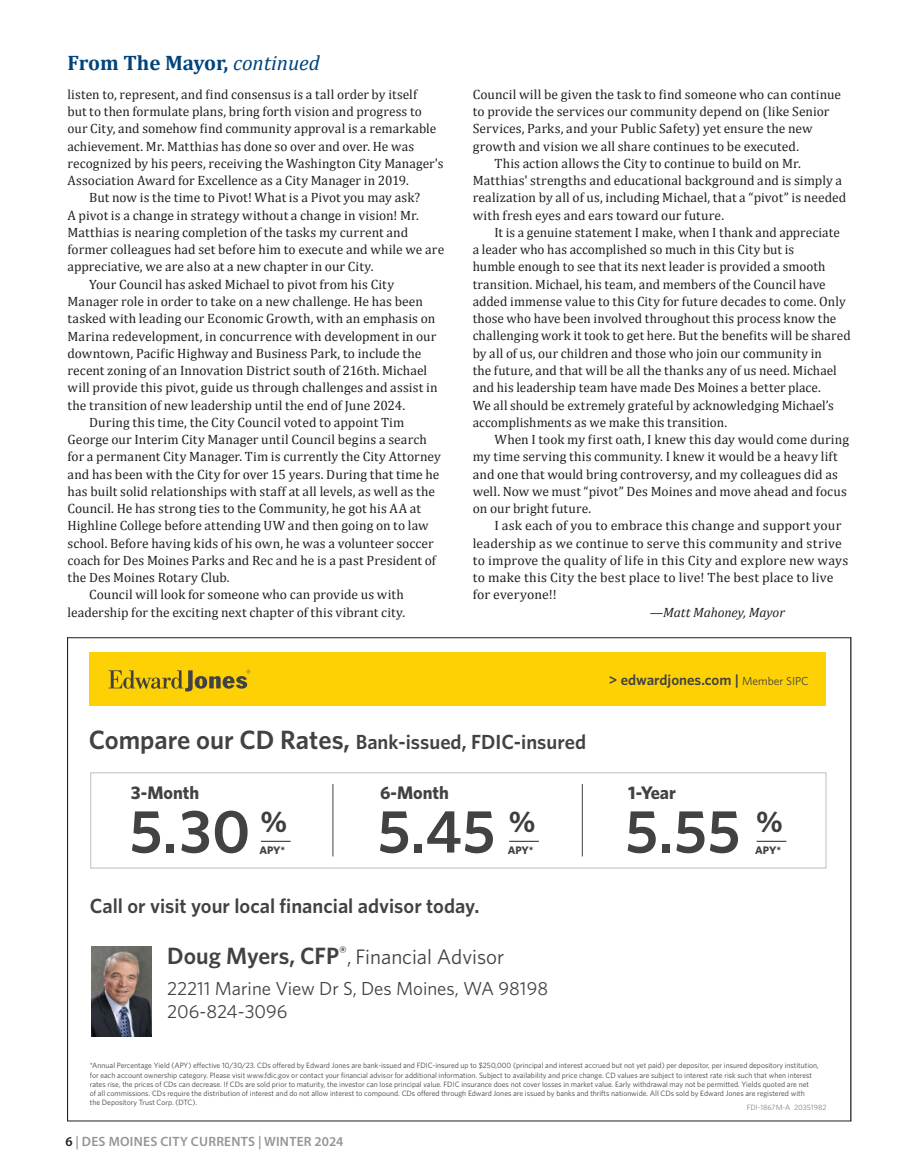
<style>
.page{position:relative;width:905px;height:1175px;background:#fff}
.page>*{position:absolute;margin:0;border:0;box-sizing:border-box;transform-origin:0 0}
.t1{font:600 60.75px "Whitney";color:#414243}
.t2{font:700 30px "Whitney";color:#3e3e3f}
.t3{font:21px "Whitney";color:#414243}
.Headline_Cambria_23_BLUE{font:700 21px "Cambria";color:#00447b}
.t4{font:600 20.4px "Whitney";color:#414243}
.t5{font:18.9px/22.6px "Whitney";color:#414243}
.t6{font:700 18.15px "Whitney";color:#414243}
.t7{font:600 14.85px "Whitney";color:#414243}
.Cambria_Body{font:13.5px/17.2px "Cambria";letter-spacing:.005em;color:#231f20}
.t8{font:600 13.5px "Myriad Pro";letter-spacing:.02em;color:#939598}
.Cambria_Body-2{font:italic 13.5px "Cambria";letter-spacing:-.01em;color:#231f20}
.t9{font:700 10.95px "Whitney";letter-spacing:-.01em;color:#414243}
.t10{font:7.65px/9.1px "Whitney";color:#414243}
.t11{font:7.65px "Whitney";color:#808285}
.s1{font-weight:400;font-style:italic}
.s2{font-weight:400;font-size:11.55px}
.s3{font-size:26.55px}
.s4{font-weight:600;font-size:23.55px}
.s5{color:#231f20}
</style>
<div class="page">
<svg style="left:89px;top:652px;width:738px;height:385px"></svg>
<div style="left:90px;top:653px;width:736px;height:53px;background:#fed105"></div>
<svg style="left:108px;top:669px;width:142px;height:22px"></svg>
<hr style="left:332px;top:784px;width:1px;height:72px;background:#414243">
<hr style="left:582px;top:784px;width:1px;height:72px;background:#414243">
<div style="left:90px;top:772px;width:736px;height:96px;border:1px solid #cbccce"></div>
<hr style="left:509px;top:841px;width:30px;height:1px;background:#231f20">
<hr style="left:756px;top:841px;width:30px;height:1px;background:#231f20">
<hr style="left:261px;top:841px;width:30px;height:1px;background:#231f20">
<img style="left:91px;top:947px;width:60px;height:90px">
<p class="Headline_Cambria_23_BLUE" style="left:68px;top:50px;width:254px">From The Mayor, <span class="s1">continued</span></p>
<p class="Cambria_Body" style="left:68px;top:86px;width:377px">listen to, represent, and find consensus is a tall order by itself<br>but to then formulate plans, bring forth vision and progress to our City, and somehow find community approval is a remarkable achievement. Mr. Matthias has done so over and over. He was recognized by his peers, receiving the Washington City Manager's Association Award for Excellence as a City Manager in 2019.</p>
<p class="Cambria_Body" style="left:68px;top:189px;width:378px;text-indent:22px">But now is the time to Pivot! What is a Pivot you may ask?<br>A pivot is a change in strategy without a change in vision! Mr.<br>Matthias is nearing completion of the tasks my current and former colleagues had set before him to execute and while we are appreciative, we are also at a new chapter in our City.</p>
<p class="Cambria_Body" style="left:68px;top:275px;width:371px;text-indent:22px">Your Council has asked Michael to pivot from his City Manager role in order to take on a new challenge. He has been tasked with leading our Economic Growth, with an emphasis on Marina redevelopment, in concurrence with development in our downtown, Pacific Highway and Business Park, to include the recent zoning of an Innovation District south of 216th. Michael will provide this pivot, guide us through challenges and assist in the transition of new leadership until the end of June 2024.</p>
<p class="Cambria_Body" style="left:68px;top:413px;width:375px;text-indent:22px">During this time, the City Council voted to appoint Tim George our Interim City Manager until Council begins a search for a permanent City Manager. Tim is currently the City Attorney and has been with the City for over 15 years. During that time he has built solid relationships with staff at all levels, as well as the Council. He has strong ties to the Community, he got his AA at Highline College before attending UW and then going on to law school. Before having kids of his own, he was a volunteer soccer coach for Des Moines Parks and Rec and he is a past President of the Des Moines Rotary Club.</p>
<p class="Cambria_Body" style="left:68px;top:586px;width:339px;text-align:right">Council will look for someone who can provide us with leadership for the exciting next chapter of this vibrant city.</p>
<p class="Cambria_Body" style="left:472px;top:86px;width:370px">Council will be given the task to find someone who can continue to provide the services our community depend on (like Senior Services, Parks, and your Public Safety) yet ensure the new growth and vision we all share continues to be executed.</p>
<p class="Cambria_Body" style="left:472px;top:155px;width:375px;text-indent:22px">This action allows the City to continue to build on Mr.<br>Matthias' strengths and educational background and is simply a realization by all of us, including Michael, that a “pivot” is needed with fresh eyes and ears toward our future.</p>
<p class="Cambria_Body" style="left:472px;top:224px;width:379px;text-indent:22px">It is a genuine statement I make, when I thank and appreciate<br>a leader who has accomplished so much in this City but is<br>humble enough to see that its next leader is provided a smooth transition. Michael, his team, and members of the Council have added immense value to this City for future decades to come. Only those who have been involved throughout this process know the challenging work it took to get here. But the benefits will be shared by all of us, our children and those who join our community in<br>the future, and that will be all the thanks any of us need. Michael and his leadership team have made Des Moines a better place.<br>We all should be extremely grateful by acknowledging Michael’s accomplishments as we make this transition.</p>
<p class="Cambria_Body" style="left:472px;top:431px;width:378px;text-indent:22px">When I took my first oath, I knew this day would come during my time serving this community. I knew it would be a heavy lift and one that would bring controversy, and my colleagues did as well. Now we must “pivot” Des Moines and move ahead and focus on our bright future.</p>
<p class="Cambria_Body" style="left:472px;top:517px;width:377px;text-indent:22px">I ask each of you to embrace this change and support your leadership as we continue to serve this community and strive to improve the quality of life in this City and explore new ways to make this City the best place to live! The best place to live for everyone!!</p>
<p class="Cambria_Body-2" style="left:649px;top:604px;width:137px">—Matt Mahoney, Mayor</p>
<p class="t7" style="left:608px;top:670px;width:201px">&gt; edwardjones.com | <span class="s2">Member SIPC</span></p>
<p class="t4" style="left:89px;top:728px;width:499px"><span class="s3">Compare our CD Rates,</span> Bank-issued, FDIC-insured</p>
<p class="t6" style="left:131px;top:781px;width:70px">3-Month</p>
<p class="t1" style="left:129px;top:791px;width:122px">5.30</p>
<p class="t2" style="left:260px;top:801px;width:28px">%</p>
<p class="t9" style="left:259px;top:842px;width:27px">APY*</p>
<p class="t6" style="left:380px;top:780px;width:70px">6-Month</p>
<p class="t1" style="left:377px;top:791px;width:119px">5.45</p>
<p class="t2" style="left:509px;top:801px;width:28px">%</p>
<p class="t9" style="left:508px;top:842px;width:27px">APY*</p>
<p class="t4" style="left:90px;top:892px;width:391px">Call or visit your local financial advisor today.</p>
<p class="t3" style="left:167px;top:942px;width:338px"><span class="s4">Doug Myers, CFP</span><sup>®</sup>, Financial Advisor</p>
<p class="t5" style="left:167px;top:977px;width:382px">22211 Marine View Dr S, Des Moines, WA 98198<br>206-824-3096</p>
<p class="t6" style="left:628px;top:780px;width:49px">1-Year</p>
<p class="t1" style="left:625px;top:791px;width:117px">5.55</p>
<p class="t2" style="left:756px;top:801px;width:28px">%</p>
<p class="t9" style="left:755px;top:842px;width:27px">APY*</p>
<p class="t10" style="left:90px;top:1060px;width:730px">*Annual Percentage Yield (APY) effective 10/30/23. CDs offered by Edward Jones are bank-issued and FDIC-insured up to $250,000 (principal and interest accrued but not yet paid) per depositor, per insured depository institution, for each account ownership category. Please visit www.fdic.gov or contact your financial advisor for additional information. Subject to availability and price change. CD values are subject to interest rate risk such that when interest rates rise, the prices of CDs can decrease. If CDs are sold prior to maturity, the investor can lose principal value. FDIC insurance does not cover losses in market value. Early withdrawal may not be permitted. Yields quoted are net<br>of all commissions. CDs require the distribution of interest and do not allow interest to compound. CDs offered through Edward Jones are issued by banks and thrifts nationwide. All CDs sold by Edward Jones are registered with<br>the Depository Trust Corp. (DTC).</p>
<p class="t11" style="left:746px;top:1102px;width:81px">FDI-1867M-A 20351982</p>
<p class="t8" style="left:65px;top:1132px;width:280px"><span class="s5">6</span> | DES MOINES CITY CURRENTS | WINTER 2024</p>
</div>
